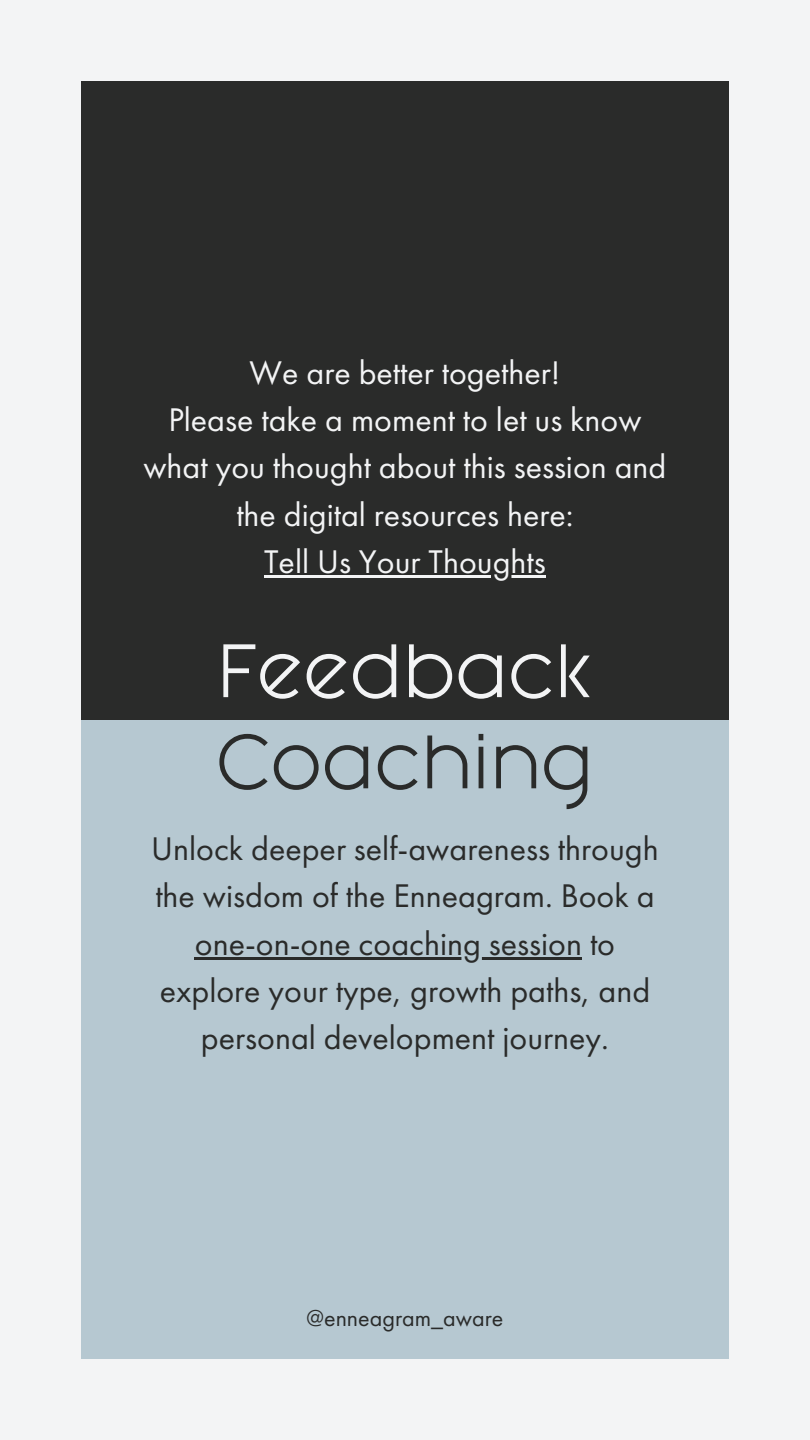
<style>
.page{position:relative;width:810px;height:1440px;background:#f3f4f5}
.page>*{position:absolute;margin:0;border:0;box-sizing:border-box;transform-origin:0 0}
.t1{font:64px "Fashion Fetish";color:#f3f4f5}
.t2{font:64px "Fashion Fetish";color:#2a2b2a}
.t3{font:34px/47.2px "Futura PT";color:#2a2b2a}
.t4{font:34px/47.2px "Futura PT";color:#f3f4f5;text-align:center}
.t5{font:24px "Futura PT";color:#2a2b2a}
</style>
<div class="page">
<div style="left:81px;top:81px;width:648px;height:639px;background:#2a2b2a"></div>
<div style="left:81px;top:720px;width:648px;height:639px;background:#b6c8d1"></div>
<hr style="left:264px;top:575px;width:282px;height:3px;background:#f3f4f5">
<hr style="left:195px;top:957px;width:387px;height:3px;background:#2a2b2a">
<h2 class="t4" style="left:143px;top:349px;width:525px">We are better together!<br>Please take a moment to let us know what you thought about this session and the digital resources here:</h2>
<p class="t4" style="left:264px;top:538px;width:283px">Tell Us Your Thoughts</p>
<h2 class="t1" style="left:217px;top:659px;width:377px">Feedback</h2>
<h1 class="t2" style="left:216px;top:750px;width:379px">Coaching</h1>
<p class="t3" style="left:151px;top:825px;width:509px">Unlock deeper self-awareness through the wisdom of the Enneagram. Book a</p>
<p class="t3" style="left:160px;top:919px;width:492px;text-align:center">one-on-one coaching session to explore your type, growth paths, and personal development journey.</p>
<h1 class="t5" style="left:307px;top:1302px;width:198px">@enneagram_aware</h1>
</div>
